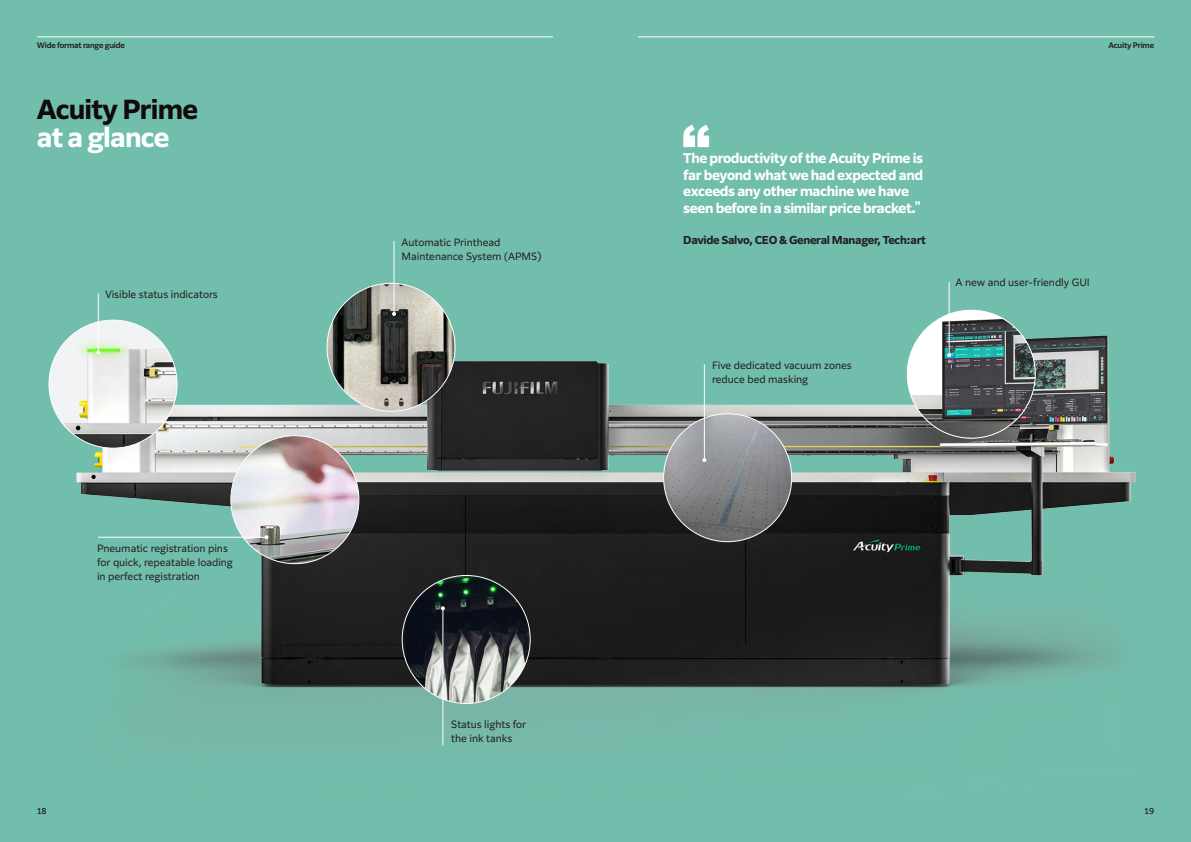
<style>
.page{position:relative;width:1191px;height:842px;background:#72beac}
.page>*{position:absolute;margin:0;border:0;box-sizing:border-box;transform-origin:0 0}
.t1{font:700 26px/28px "Clarimo UDPE";letter-spacing:-.03em;color:#110a0c}
.t2{font:700 13.2px/16.4px "Clarimo UDPE";letter-spacing:-.03em;color:#fff}
.t3{font:700 10.8px "Clarimo UDPE";letter-spacing:-.03em;color:#231f20}
.t4{font:10px/14px "Clarimo UDPE";letter-spacing:-.005em;color:#231f20}
.Page_Number_LEFT_BLACK{font:500 8px "Clarimo UDPE";color:#231f20}
.Page_Number_RIGHT_BLACK{font:500 8px "Clarimo UDPE";color:#231f20}
.Top_Folio_Black_Left{font:600 7.5px "Clarimo UDPE";letter-spacing:-.03em;color:#231f20}
.Top_Folio_Black_Right{font:600 7.5px "Clarimo UDPE";letter-spacing:-.03em;color:#231f20}
.s1{color:#fff}
.s2{font-size:11px}
</style>
<div class="page">
<img style="left:50px;top:241px;width:1086px;height:505px">
<img style="left:49px;top:320px;width:128px;height:128px;border-radius:64px">
<img style="left:327px;top:283px;width:128px;height:128px;border-radius:64px">
<img style="left:907px;top:310px;width:128px;height:128px;border-radius:64px">
<img style="left:663px;top:414px;width:128px;height:128px;border-radius:64px">
<img style="left:402px;top:575px;width:128px;height:128px;border-radius:64px">
<img style="left:231px;top:436px;width:128px;height:128px;border-radius:64px">
<hr style="left:98px;top:537px;width:168px;height:1px;background:#fff">
<svg style="left:264px;top:535px;width:4px;height:4px"></svg>
<hr style="left:98px;top:294px;width:1px;height:58px;background:#fff">
<svg style="left:96px;top:350px;width:4px;height:4px"></svg>
<hr style="left:393px;top:241px;width:1px;height:73px;background:#fff">
<svg style="left:392px;top:312px;width:4px;height:4px"></svg>
<hr style="left:948px;top:282px;width:1px;height:73px;background:#fff">
<svg style="left:947px;top:353px;width:4px;height:4px"></svg>
<hr style="left:704px;top:364px;width:1px;height:96px;background:#fff">
<svg style="left:702px;top:458px;width:4px;height:4px"></svg>
<hr style="left:442px;top:608px;width:1px;height:138px;background:#fff">
<svg style="left:441px;top:606px;width:4px;height:4px"></svg>
<hr style="left:37px;top:36px;width:516px;height:1px;background:#fff">
<hr style="left:638px;top:36px;width:516px;height:1px;background:#fff">
<svg style="left:683px;top:125px;width:26px;height:22px"></svg>
<svg style="left:915px;top:201px;width:5px;height:4px"></svg>
<p class="Top_Folio_Black_Left" style="left:37px;top:39px;width:89px">Wide format range guide</p>
<p class="Top_Folio_Black_Right" style="left:1108px;top:39px;width:47px">Acuity Prime</p>
<p class="t1" style="left:37px;top:94px;width:163px">Acuity Prime <span class="s1">at a glance</span></p>
<p class="t4" style="left:105px;top:287px;width:114px">Visible status indicators</p>
<p class="t4" style="left:97px;top:541px;width:137px">Pneumatic registration pins for quick, repeatable loading in perfect registration</p>
<p class="t4" style="left:401px;top:234px;width:142px">Automatic Printhead<br>Maintenance System (APMS<span class="s2">)</span></p>
<p class="t4" style="left:451px;top:716px;width:76px">Status lights for the ink tanks</p>
<p class="t2" style="left:683px;top:149px;width:241px">The productivity of the Acuity Prime is far beyond what we had expected and exceeds any other machine we have seen before in a similar price bracket.</p>
<p class="t3" style="left:683px;top:231px;width:244px">Davide Salvo, CEO &amp; General Manager, Tech:art</p>
<p class="t4" style="left:712px;top:357px;width:141px">Five dedicated vacuum zones reduce bed masking</p>
<p class="t4" style="left:955px;top:275px;width:136px">A new and user-friendly GUI</p>
<p class="Page_Number_LEFT_BLACK" style="left:37px;top:804px;width:11px">18</p>
<p class="Page_Number_RIGHT_BLACK" style="left:1144px;top:804px;width:11px">19</p>
</div>
